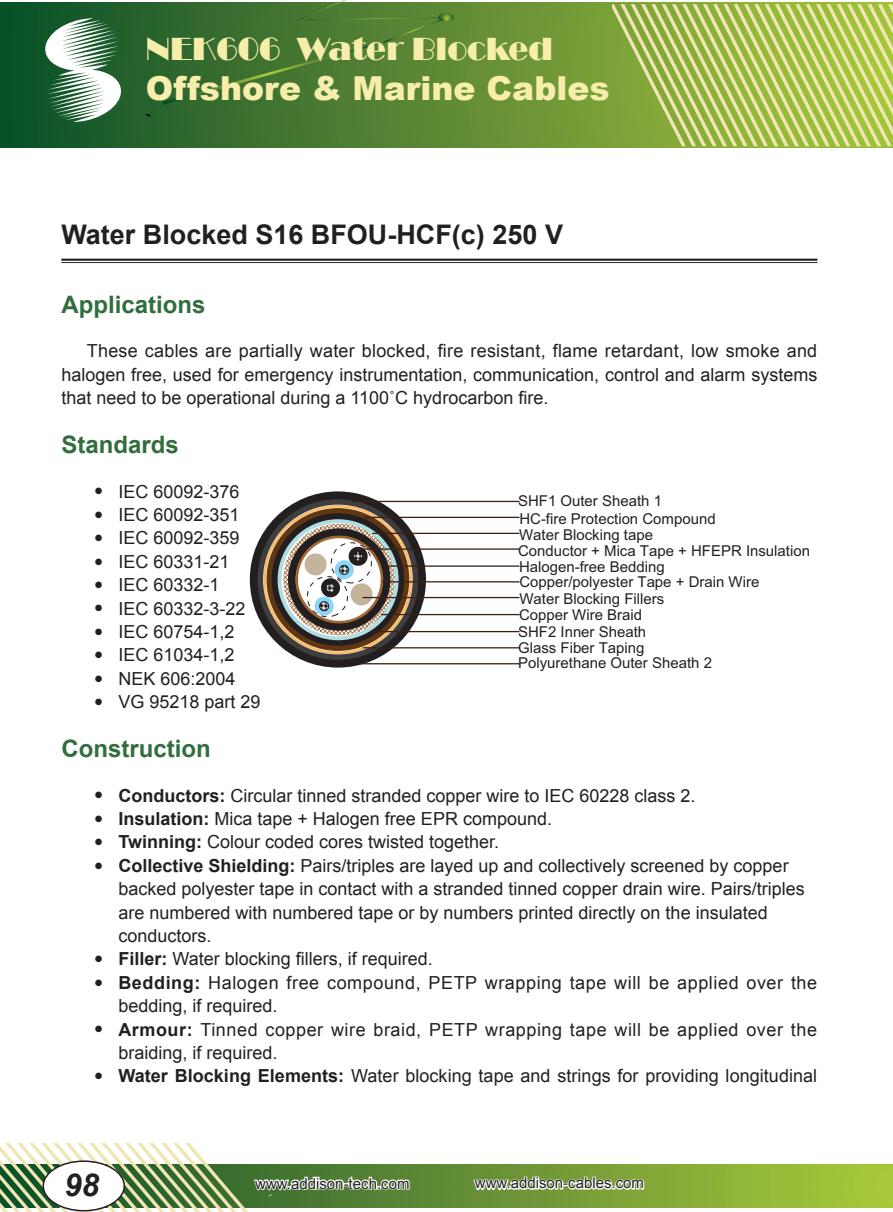
<style>
.page{position:relative;width:893px;height:1212px;background:#fff}
.page>*{position:absolute;margin:0;border:0;box-sizing:border-box;transform-origin:0 0}
.t1{font:900 33px "Arial";color:#f7eeab}
.t2{font:33px "Broadway";color:#f7eeab}
.t3{font:italic 700 31.5px "Arial";color:#231f20}
.t4{font:700 27px "Arial";color:#231f20}
.t5{font:700 24px "Arial";color:#316e3d}
.t6{font:18px/23.4px "Arial";color:#231f20;text-align:justify}
.t7{font:18px/23.4px "Arial";letter-spacing:.03em;color:#231f20}
.t8{font:15px/15.8px "Arial";color:#231f20}
.s1{font-weight:700}
</style>
<div class="page">
<svg style="left:411px;top:1165px;width:482px;height:42px;background:#87ac37"></svg>
<svg style="left:472px;top:1173px;width:173px;height:29px"></svg>
<svg style="left:0;top:1144px;width:411px;height:68px"></svg>
<div style="left:43px;top:1161px;width:81px;height:50px;background:#fff;border-radius:50%"></div>
<div style="left:43px;top:1160px;width:82px;height:51px;border:2px solid #231f20;border-radius:50%"></div>
<svg style="left:0;top:3px;width:893px;height:144px;background:#4b7d31"></svg>
<svg style="left:163px;top:0;width:291px;height:105px;background:#4b7a35"></svg>
<svg style="left:612px;top:4px;width:281px;height:142px;background:#afc460"></svg>
<svg style="left:145px;top:114px;width:6px;height:3px"></svg>
<svg style="left:42px;top:18px;width:82px;height:104px"></svg>
<hr style="left:61px;top:259px;width:756px;height:2px;background:#231f20">
<hr style="left:61px;top:262px;width:756px;height:1px;background:#231f20">
<svg style="left:283px;top:524px;width:112px;height:111px"></svg>
<div style="left:271px;top:512px;width:134px;height:135px;border:8px solid #231f20;border-radius:50%"></div>
<div style="left:266px;top:508px;width:143px;height:143px;border:5px solid #603711;border-radius:50%"></div>
<div style="left:278px;top:519px;width:121px;height:121px;border:4px solid #aedee4;border-radius:50%"></div>
<div style="left:255px;top:497px;width:165px;height:165px;border:8px solid #3e3e3f;border-radius:50%"></div>
<div style="left:250px;top:491px;width:176px;height:176px;border:8px solid #231f20;border-radius:50%"></div>
<svg style="left:287px;top:527px;width:104px;height:101px"></svg>
<hr style="left:382px;top:581px;width:137px;height:1px;background:#3a2111">
<hr style="left:362px;top:597px;width:157px;height:1px;background:#3a2111">
<hr style="left:381px;top:614px;width:138px;height:1px;background:#3a2111">
<hr style="left:372px;top:631px;width:147px;height:1px;background:#3a2111">
<hr style="left:372px;top:533px;width:147px;height:1px;background:#3a2111">
<hr style="left:354px;top:548px;width:165px;height:2px;background:#3a2111">
<hr style="left:384px;top:565px;width:135px;height:2px;background:#3a2111">
<hr style="left:364px;top:517px;width:155px;height:1px;background:#3a2111">
<hr style="left:352px;top:501px;width:167px;height:1px;background:#3a2111">
<hr style="left:363px;top:647px;width:156px;height:1px;background:#3a2111">
<hr style="left:359px;top:663px;width:160px;height:1px;background:#3a2111">
<h1 class="t2" style="left:146px;top:30px;width:408px">NEK606 Water Blocked</h1>
<h1 class="t1" style="left:146px;top:64px;width:465px">Offshore &amp; Marine Cables</h1>
<h3 class="t4" style="left:61px;top:216px;width:503px">Water Blocked S16 BFOU-HCF(c) 250 V</h3>
<h3 class="t5" style="left:61px;top:288px;width:146px">Applications</h3>
<p class="t6" style="left:61px;top:339px;width:757px;text-indent:26px">These cables are partially water blocked, fire resistant, flame retardant, low smoke and halogen free, used for emergency instrumentation, communication, control and alarm systems that need to be operational during a 1100˚C hydrocarbon fire.</p>
<h3 class="t5" style="left:61px;top:428px;width:119px">Standards</h3>
<p class="t6" style="left:94px;top:480px;width:147px">● IEC 60092-376</p>
<p class="t6" style="left:94px;top:503px;width:147px">● IEC 60092-351</p>
<p class="t6" style="left:94px;top:526px;width:147px">● IEC 60092-359</p>
<p class="t6" style="left:94px;top:550px;width:137px">● IEC 60331-21</p>
<p class="t6" style="left:94px;top:573px;width:127px">● IEC 60332-1</p>
<p class="t6" style="left:94px;top:597px;width:153px">● IEC 60332-3-22</p>
<p class="t6" style="left:94px;top:620px;width:142px">● IEC 60754-1,2</p>
<p class="t6" style="left:94px;top:643px;width:142px">● IEC 61034-1,2</p>
<p class="t6" style="left:94px;top:667px;width:143px">● NEK 606:2004</p>
<p class="t6" style="left:94px;top:690px;width:168px">● VG 95218 part 29</p>
<h3 class="t5" style="left:61px;top:733px;width:151px">Construction</h3>
<p class="t6" style="left:94px;top:784px;width:603px">● <span class="s1">Conductors:</span> Circular tinned stranded copper wire to IEC 60228 class 2.</p>
<p class="t6" style="left:94px;top:807px;width:459px">● <span class="s1">Insulation:</span> Mica tape + Halogen free EPR compound.</p>
<p class="t6" style="left:94px;top:831px;width:406px">● <span class="s1">Twinning:</span> Colour coded cores twisted together.</p>
<p class="t6" style="left:118px;top:854px;width:688px;text-align:left;text-indent:-24px">● <span class="s1">Collective Shielding:</span> Pairs/triples are layed up and collectively screened by copper backed polyester tape in contact with a stranded tinned copper drain wire. Pairs/triples are numbered with numbered tape or by numbers printed directly on the insulated conductors.</p>
<p class="t6" style="left:94px;top:947px;width:340px">● <span class="s1">Filler:</span> Water blocking fillers, if required.</p>
<p class="t7" style="left:118px;top:971px;width:700px;text-indent:-24px">● <span class="s1">Bedding:</span> Halogen free compound, PETP wrapping tape will be applied over the bedding, if required.</p>
<p class="t7" style="left:118px;top:1018px;width:700px;text-indent:-24px">● <span class="s1">Armour:</span> Tinned copper wire braid, PETP wrapping tape will be applied over the braiding, if required.</p>
<p class="t6" style="left:94px;top:1064px;width:724px">● <span class="s1">Water Blocking Elements:</span> Water blocking tape and strings for providing longitudinal</p>
<p class="t8" style="left:518px;top:493px;width:145px">SHF1 Outer Sheath 1</p>
<p class="t8" style="left:519px;top:511px;width:198px">HC-fire Protection Compound<br>Water Blocking tape</p>
<p class="t8" style="left:518px;top:543px;width:293px">Conductor + Mica Tape + HFEPR Insulation<br>Halogen-free Bedding<br>Copper/polyester Tape + Drain Wire</p>
<p class="t8" style="left:519px;top:591px;width:146px">Water Blocking Fillers</p>
<p class="t8" style="left:519px;top:607px;width:125px">Copper Wire Braid</p>
<p class="t8" style="left:518px;top:624px;width:130px">SHF2 Inner Sheath</p>
<p class="t8" style="left:518px;top:640px;width:128px">Glass Fiber Taping</p>
<p class="t8" style="left:518px;top:655px;width:195px">Polyurethane Outer Sheath 2</p>
<h2 class="t3" style="left:64px;top:1164px;width:37px">98</h2>
<p class="t8" style="left:255px;top:1175px;width:156px">www.addison-tech.com</p>
<p class="t8" style="left:475px;top:1175px;width:171px">www.addison-cables.com</p>
</div>
